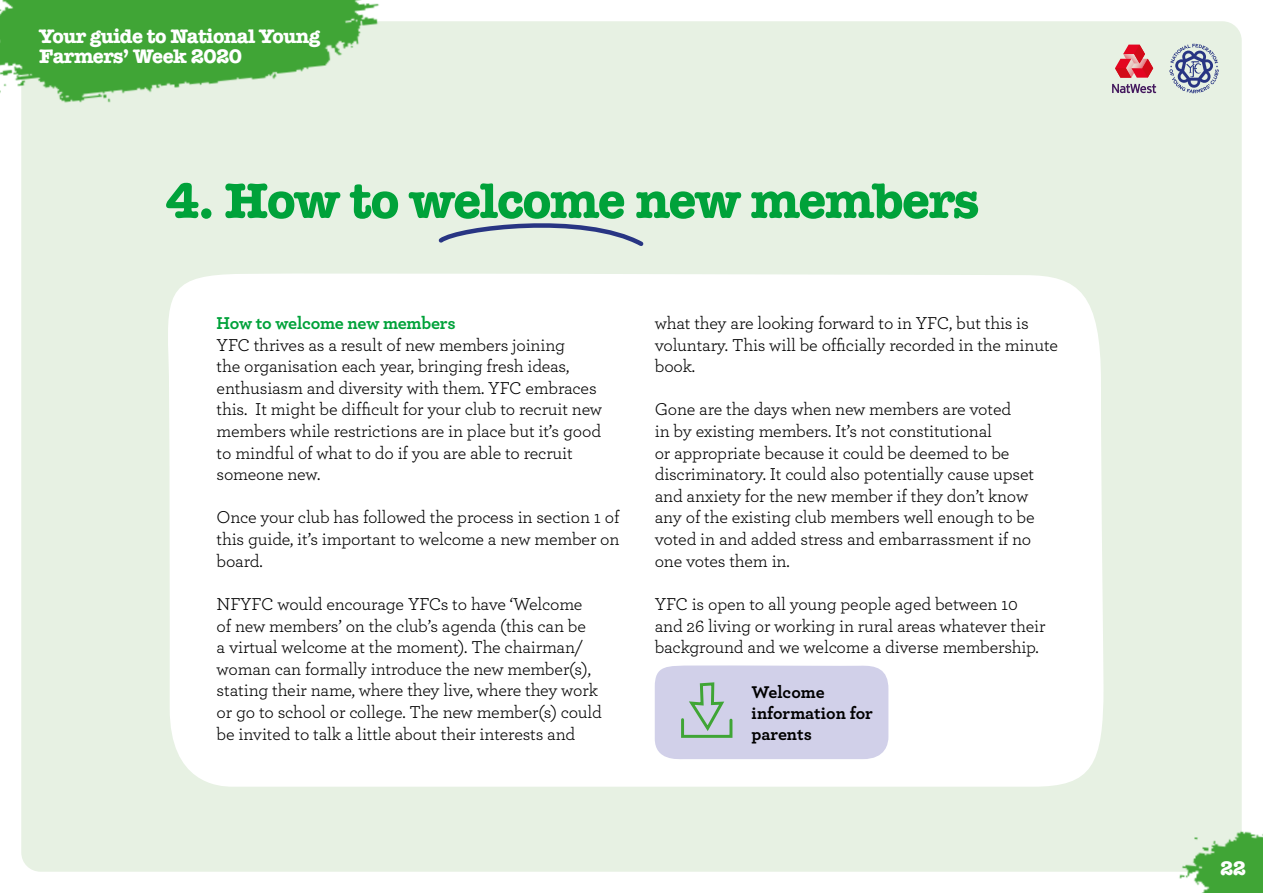
<style>
.page{position:relative;width:1263px;height:893px;background:#fff}
.page>*{position:absolute;margin:0;border:0;box-sizing:border-box;transform-origin:0 0}
.t1{font:700 51.3px "American Typewriter";letter-spacing:-.03em;color:#00a23a}
.t2{font:700 20.25px/20.2px "American Typewriter";letter-spacing:-.03em;color:#fff}
.t3{font:18px/21.6px "Archer";letter-spacing:-.01em;color:#000}
.t4{font:700 18px "Archer";letter-spacing:-.015em;color:#00a23a}
.t5{font:700 17.85px/21.5px "Archer";color:#000}
</style>
<div class="page">
<div style="left:11px;top:11px;width:1241px;height:871px;background:#e7f1e3;border-radius:30px"></div>
<div style="left:0;top:0;width:1263px;height:893px;border:21px solid #fff;border-radius:30px"></div>
<img style="left:0;top:0;width:462px;height:132px">
<img style="left:1154px;top:813px;width:109px;height:80px">
<svg style="left:1112px;top:84px;width:44px;height:9px"></svg>
<svg style="left:1115px;top:45px;width:38px;height:33px"></svg>
<svg style="left:1169px;top:44px;width:50px;height:49px"></svg>
<div style="left:168px;top:273px;width:935px;height:514px;background:#fff"></div>
<svg style="left:438px;top:223px;width:206px;height:23px"></svg>
<svg style="left:655px;top:665px;width:233px;height:96px"></svg>
<p class="t2" style="left:39px;top:25px;width:282px">Your guide to National Young<br>Farmers’ Week 2020</p>
<h1 class="t1" style="left:166px;top:156px;width:815px">4. How to welcome new members</h1>
<p class="t4" style="left:217px;top:312px;width:240px">How to welcome new members</p>
<p class="t3" style="left:217px;top:333px;width:387px">YFC thrives as a result of new members joining<br>the organisation each year, bringing fresh ideas, enthusiasm and diversity with them. YFC embraces this. It might be difficult for your club to recruit new members while restrictions are in place but it’s good to mindful of what to do if you are able to recruit someone new.</p>
<p class="t3" style="left:217px;top:506px;width:404px;text-align:justify">Once your club has followed the process in section 1 of this guide, it’s important to welcome a new member on board.</p>
<p class="t3" style="left:217px;top:593px;width:387px">NFYFC would encourage YFCs to have ‘Welcome<br>of new members’ on the club’s agenda (this can be<br>a virtual welcome at the moment). The chairman/ woman can formally introduce the new member(s), stating their name, where they live, where they work or go to school or college. The new member(s) could be invited to talk a little about their interests and</p>
<p class="t3" style="left:655px;top:312px;width:405px">what they are looking forward to in YFC, but this is voluntary. This will be officially recorded in the minute book.</p>
<p class="t3" style="left:655px;top:398px;width:381px">Gone are the days when new members are voted<br>in by existing members. It’s not constitutional<br>or appropriate because it could be deemed to be discriminatory. It could also potentially cause upset and anxiety for the new member if they don’t know any of the existing club members well enough to be voted in and added stress and embarrassment if no one votes them in.</p>
<p class="t3" style="left:655px;top:593px;width:392px">YFC is open to all young people aged between 10 and 26 living or working in rural areas whatever their background and we welcome a diverse membership.</p>
<p class="t5" style="left:752px;top:680px;width:123px">Welcome information for parents</p>
<p class="t2" style="left:1220px;top:857px;width:27px">22</p>
</div>
